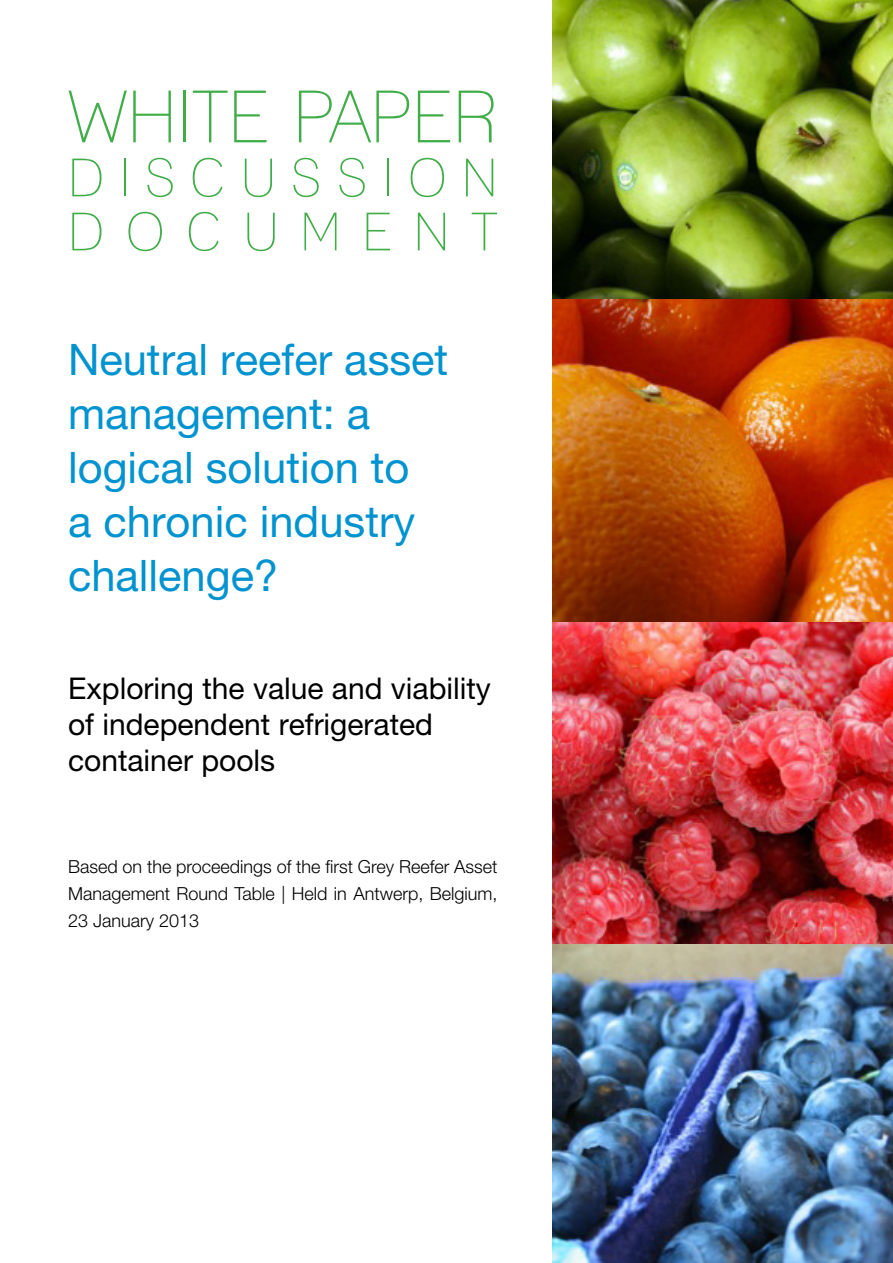
<style>
.page{position:relative;width:893px;height:1263px;background:#fff}
.page>*{position:absolute;margin:0;border:0;box-sizing:border-box;transform-origin:0 0}
.t1{font:condensed 72px "Lane";color:#41ad49}
.t2{font:condensed 52.5px/54px "Lane";letter-spacing:.295em;color:#41ad49}
.t3{font:43.5px/54px "Helvetica Neue LT Pro";color:#0093d0}
.t4{font:30px/36px "Helvetica Neue LT Pro";color:#000}
.t5{font:300 18px/27px "Helvetica Neue LT Pro";color:#000;text-align:justify}
</style>
<div class="page">
<img style="left:553px;top:0;width:340px;height:300px">
<img style="left:553px;top:300px;width:340px;height:323px">
<img style="left:553px;top:623px;width:340px;height:640px">
<h1 class="t1" style="left:68px;top:73px;width:431px">WHITE PAPER</h1>
<h2 class="t2" style="left:68px;top:150px;width:431px">DISCUSSION<br>DOCUMENT</h2>
<h3 class="t3" style="left:68px;top:332px;width:382px">Neutral reefer asset management: a logical solution to<br>a chronic industry challenge?</h3>
<h3 class="t4" style="left:68px;top:670px;width:424px">Exploring the value and viability of independent refrigerated container pools</h3>
<p class="t5" style="left:68px;top:853px;width:431px">Based on the proceedings of the first Grey Reefer Asset Management Round Table | Held in Antwerp, Belgium, 23 January 2013</p>
</div>
